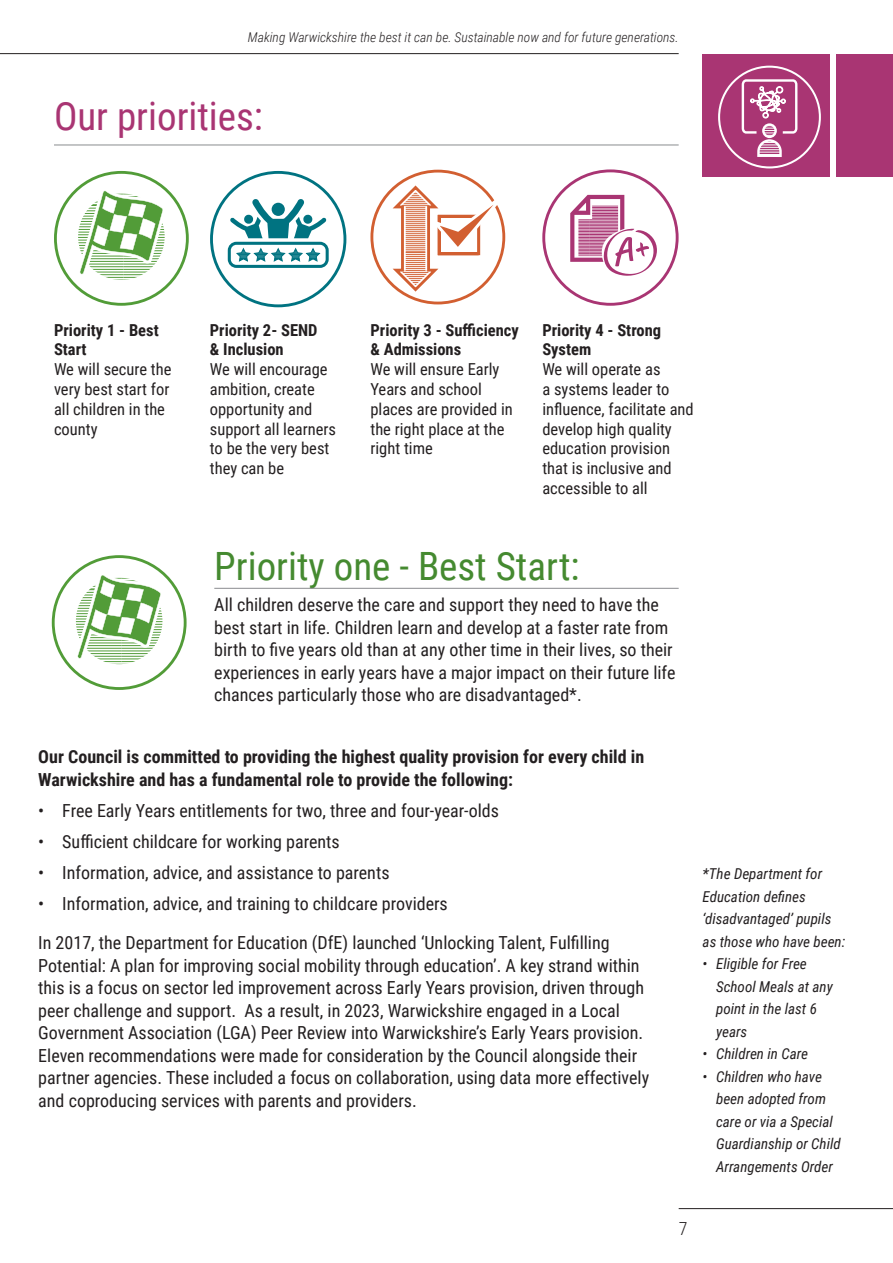
<style>
.page{position:relative;width:893px;height:1263px;background:#fff}
.page>*{position:absolute;margin:0;border:0;box-sizing:border-box;transform-origin:0 0}
.t1{font:39px "Roboto Condensed";color:#458a30}
.t2{font:39px "Roboto Condensed";color:#a93573}
.t3{font:18px/22.5px "Roboto Condensed";color:#231f20}
.t4{font:700 18px/22.5px "Roboto Condensed";color:#231f20}
.t5{font:300 18px "Roboto Condensed";color:#231f20}
.t6{font:16.5px/19.8px "Roboto Condensed";color:#231f20}
.t7{font:700 16.5px/19.8px "Roboto Condensed";color:#231f20}
.t8{font:italic 15px/22.5px "Roboto Condensed";color:#231f20}
.t9{font:italic 300 13.5px "Roboto Condensed";color:#231f20}
</style>
<div class="page">
<hr style="left:679px;top:1208px;width:214px;height:1px;background:#231f20">
<hr style="left:0;top:53px;width:679px;height:1px;background:#231f20">
<div style="left:837px;top:54px;width:56px;height:122px;background:#a93573"></div>
<div style="left:703px;top:54px;width:127px;height:122px;background:#a93573"></div>
<svg style="left:716px;top:63px;width:106px;height:106px"></svg>
<div style="left:718px;top:66px;width:103px;height:102px;border:2px solid #fff;border-radius:50%"></div>
<svg style="left:740px;top:78px;width:59px;height:79px"></svg>
<div style="left:54px;top:171px;width:135px;height:135px;border:3px solid #529c38;border-radius:50%"></div>
<svg style="left:72px;top:183px;width:98px;height:99px"></svg>
<div style="left:52px;top:555px;width:135px;height:135px;border:3px solid #529c38;border-radius:50%"></div>
<svg style="left:70px;top:567px;width:98px;height:99px"></svg>
<div style="left:542px;top:169px;width:137px;height:137px;border:3px solid #a93573;border-radius:50%"></div>
<svg style="left:570px;top:195px;width:87px;height:81px"></svg>
<div style="left:210px;top:171px;width:136px;height:136px;border:3px solid #007381;border-radius:50%"></div>
<svg style="left:228px;top:199px;width:101px;height:69px"></svg>
<div style="left:370px;top:170px;width:135px;height:134px;border:3px solid #d25f31;border-radius:50%"></div>
<svg style="left:389px;top:176px;width:117px;height:118px"></svg>
<hr style="left:54px;top:145px;width:625px;height:1px;background:#8a8c8f">
<hr style="left:214px;top:588px;width:465px;height:1px;background:#8a8c8f">
<p class="t9" style="left:248px;top:28px;width:432px">Making Warwickshire the best it can be. Sustainable now and for future generations.</p>
<p class="t2" style="left:54px;top:89px;width:211px">Our priorities:</p>
<p class="t7" style="left:54px;top:319px;width:106px">Priority 1 - Best<br>Start</p>
<p class="t6" style="left:54px;top:359px;width:119px">We will secure the very best start for all children in the county</p>
<p class="t7" style="left:210px;top:319px;width:109px">Priority 2- SEND</p>
<p class="t7" style="left:210px;top:339px;width:75px">&amp; Inclusion</p>
<p class="t6" style="left:210px;top:359px;width:128px">We will encourage ambition, create opportunity and support all learners to be the very best they can be</p>
<p class="t7" style="left:370px;top:319px;width:150px">Priority 3 - Sufficiency</p>
<p class="t7" style="left:370px;top:339px;width:92px">&amp; Admissions</p>
<p class="t6" style="left:370px;top:359px;width:144px">We will ensure Early<br>Years and school places are provided in the right place at the</p>
<p class="t6" style="left:370px;top:438px;width:64px">right time</p>
<p class="t7" style="left:542px;top:319px;width:120px">Priority 4 - Strong</p>
<p class="t7" style="left:542px;top:339px;width:50px">System</p>
<p class="t6" style="left:542px;top:359px;width:153px">We will operate as<br>a systems leader to influence, facilitate and develop high quality education provision that is inclusive and accessible to all</p>
<p class="t1" style="left:214px;top:539px;width:367px">Priority one - Best Start:</p>
<p class="t3" style="left:214px;top:593px;width:463px">All children deserve the care and support they need to have the best start in life. Children learn and develop at a faster rate from birth to five years old than at any other time in their lives, so their experiences in early years have a major impact on their future life chances particularly those who are disadvantaged*.</p>
<p class="t4" style="left:38px;top:745px;width:607px">Our Council is committed to providing the highest quality provision for every child in<br>Warwickshire and has a fundamental role to provide the following:</p>
<p class="t3" style="left:38px;top:798px;width:462px">• Free Early Years entitlements for two, three and four-year-olds</p>
<p class="t3" style="left:38px;top:829px;width:303px">• Sufficient childcare for working parents</p>
<p class="t3" style="left:38px;top:860px;width:353px">• Information, advice, and assistance to parents</p>
<p class="t3" style="left:38px;top:891px;width:411px">• Information, advice, and training to childcare providers</p>
<p class="t3" style="left:38px;top:931px;width:612px">In 2017, the Department for Education (DfE) launched ‘Unlocking Talent, Fulfilling Potential: A plan for improving social mobility through education’. A key strand within this is a focus on sector led improvement across Early Years provision, driven through peer challenge and support. As a result, in 2023, Warwickshire engaged in a Local Government Association (LGA) Peer Review into Warwickshire’s Early Years provision.<br>Eleven recommendations were made for consideration by the Council alongside their partner agencies. These included a focus on collaboration, using data more effectively and coproducing services with parents and providers.</p>
<p class="t8" style="left:703px;top:862px;width:144px">*The Department for<br>Education defines ‘disadvantaged’ pupils as those who have been:</p>
<p class="t8" style="left:716px;top:952px;width:118px;text-indent:-14px">• Eligible for Free<br>School Meals at any point in the last 6 years</p>
<p class="t8" style="left:703px;top:1042px;width:107px">• Children in Care</p>
<p class="t8" style="left:716px;top:1065px;width:126px;text-indent:-14px">• Children who have been adopted from care or via a Special<br>Guardianship or Child<br>Arrangements Order</p>
<p class="t5" style="left:679px;top:1216px;width:10px">7</p>
</div>
